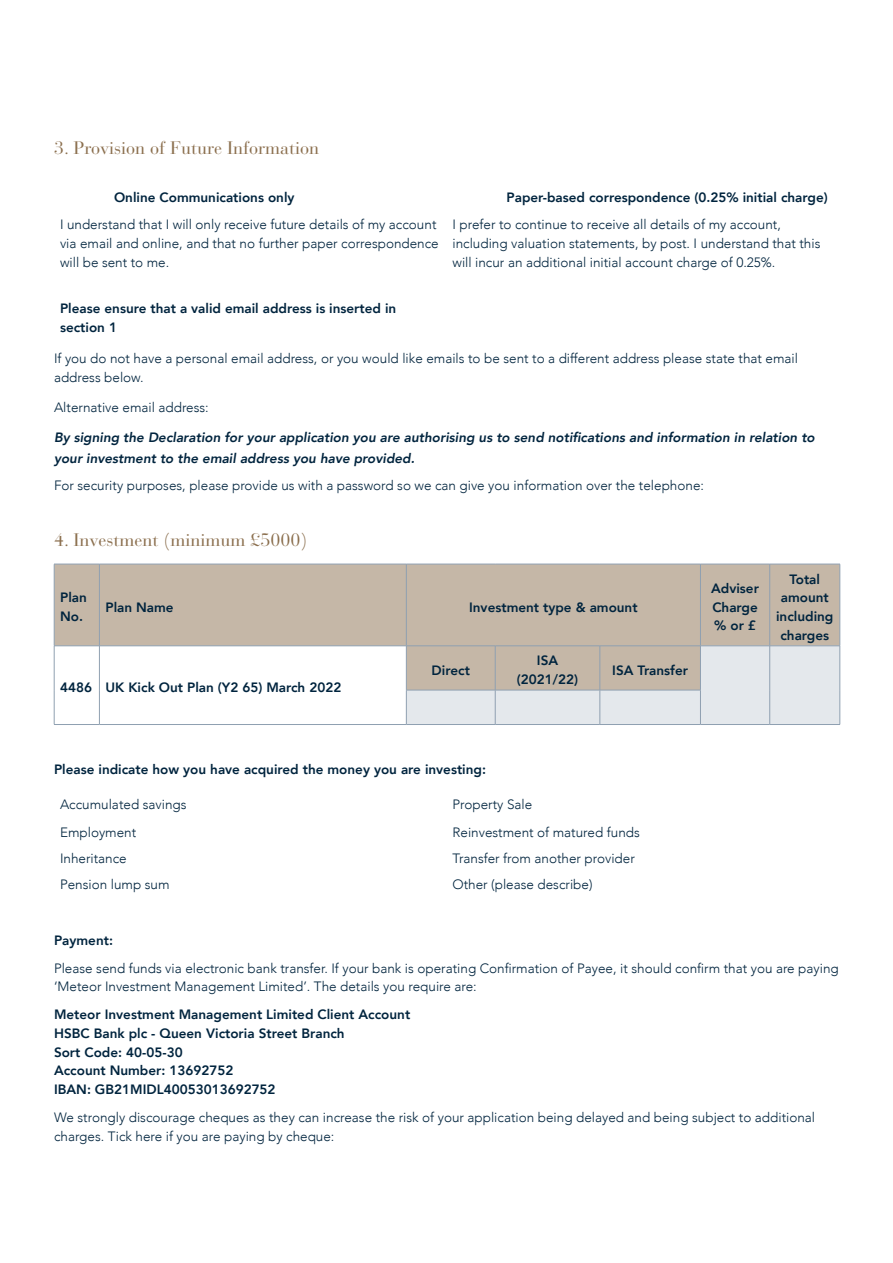
<style>
.page{position:relative;width:893px;height:1263px;background:#fff}
.page>*{position:absolute;margin:0;border:0;box-sizing:border-box;transform-origin:0 0}
.t1{font:18px "Bauer Bodoni Std";color:#8b6f4e}
.t2{font:300 13.5px/18.8px "Avenir";color:#00243e}
.t3{font:800 13.5px/18.8px "Avenir";color:#00243e}
.t4{font:italic 800 13.5px/21px "Avenir";color:#00243e}
</style>
<div class="page">
<svg style="left:55px;top:565px;width:785px;height:125px;fill:#c5b7a7"></svg>
<svg style="left:407px;top:646px;width:433px;height:78px;background:#d7d4d1"></svg>
<hr style="left:54px;top:724px;width:45px;height:1px;background:#8fa0b1">
<hr style="left:99px;top:724px;width:307px;height:1px;background:#8fa0b1">
<hr style="left:700px;top:724px;width:70px;height:1px;background:#8fa0b1">
<hr style="left:770px;top:724px;width:70px;height:1px;background:#8fa0b1">
<hr style="left:54px;top:564px;width:45px;height:1px;background:#8fa0b1">
<hr style="left:54px;top:564px;width:1px;height:82px;background:#8fa0b1">
<hr style="left:99px;top:564px;width:307px;height:1px;background:#8fa0b1">
<hr style="left:99px;top:564px;width:1px;height:82px;background:#8fa0b1">
<hr style="left:406px;top:564px;width:89px;height:1px;background:#8fa0b1">
<hr style="left:406px;top:564px;width:1px;height:82px;background:#8fa0b1">
<hr style="left:495px;top:564px;width:105px;height:1px;background:#8fa0b1">
<hr style="left:600px;top:564px;width:100px;height:1px;background:#8fa0b1">
<hr style="left:700px;top:564px;width:70px;height:1px;background:#8fa0b1">
<hr style="left:700px;top:564px;width:1px;height:82px;background:#8fa0b1">
<hr style="left:770px;top:564px;width:70px;height:1px;background:#8fa0b1">
<hr style="left:769px;top:564px;width:1px;height:82px;background:#8fa0b1">
<hr style="left:840px;top:564px;width:1px;height:82px;background:#8fa0b1">
<hr style="left:54px;top:645px;width:45px;height:1px;background:#8fa0b1">
<hr style="left:54px;top:646px;width:1px;height:44px;background:#8fa0b1">
<hr style="left:99px;top:645px;width:307px;height:1px;background:#8fa0b1">
<hr style="left:99px;top:646px;width:1px;height:44px;background:#8fa0b1">
<hr style="left:54px;top:690px;width:1px;height:34px;background:#8fa0b1">
<hr style="left:99px;top:690px;width:1px;height:34px;background:#8fa0b1">
<hr style="left:406px;top:645px;width:89px;height:1px;background:#8fa0b1">
<hr style="left:406px;top:646px;width:1px;height:44px;background:#8fa0b1">
<hr style="left:495px;top:645px;width:105px;height:1px;background:#8fa0b1">
<hr style="left:495px;top:646px;width:1px;height:44px;background:#8fa0b1">
<hr style="left:600px;top:645px;width:100px;height:1px;background:#8fa0b1">
<hr style="left:600px;top:646px;width:1px;height:44px;background:#8fa0b1">
<hr style="left:700px;top:645px;width:70px;height:1px;background:#8fa0b1">
<hr style="left:700px;top:646px;width:1px;height:44px;background:#8fa0b1">
<hr style="left:770px;top:645px;width:70px;height:1px;background:#8fa0b1">
<hr style="left:769px;top:646px;width:1px;height:44px;background:#8fa0b1">
<hr style="left:840px;top:646px;width:1px;height:44px;background:#8fa0b1">
<hr style="left:769px;top:690px;width:1px;height:34px;background:#8fa0b1">
<hr style="left:840px;top:690px;width:1px;height:34px;background:#8fa0b1">
<hr style="left:406px;top:690px;width:89px;height:1px;background:#8fa0b1">
<hr style="left:406px;top:690px;width:1px;height:34px;background:#8fa0b1">
<hr style="left:495px;top:690px;width:105px;height:1px;background:#8fa0b1">
<hr style="left:495px;top:690px;width:1px;height:34px;background:#8fa0b1">
<hr style="left:600px;top:690px;width:101px;height:1px;background:#8fa0b1">
<hr style="left:600px;top:690px;width:1px;height:34px;background:#8fa0b1">
<hr style="left:700px;top:690px;width:1px;height:34px;background:#8fa0b1">
<hr style="left:406px;top:724px;width:89px;height:1px;background:#8fa0b1">
<hr style="left:495px;top:724px;width:105px;height:1px;background:#8fa0b1">
<hr style="left:600px;top:724px;width:100px;height:1px;background:#8fa0b1">
<h1 class="t1" style="left:54px;top:137px;width:267px">3. Provision of Future Information</h1>
<p class="t3" style="left:114px;top:187px;width:182px">Online Communications only</p>
<p class="t2" style="left:60px;top:215px;width:380px">I understand that I will only receive future details of my account via email and online, and that no further paper correspondence will be sent to me.</p>
<p class="t3" style="left:60px;top:299px;width:338px">Please ensure that a valid email address is inserted in section 1</p>
<p class="t3" style="left:506px;top:188px;width:323px">Paper-based correspondence (0.25% initial charge)</p>
<p class="t2" style="left:452px;top:215px;width:369px">I prefer to continue to receive all details of my account, including valuation statements, by post. I understand that this will incur an additional initial account charge of 0.25%.</p>
<p class="t2" style="left:54px;top:349px;width:746px">If you do not have a personal email address, or you would like emails to be sent to a different address please state that email address below.</p>
<p class="t2" style="left:54px;top:398px;width:156px">Alternative email address:</p>
<p class="t4" style="left:54px;top:426px;width:762px">By signing the Declaration for your application you are authorising us to send notifications and information in relation to your investment to the email address you have provided.</p>
<p class="t2" style="left:54px;top:476px;width:651px">For security purposes, please provide us with a password so we can give you information over the telephone:</p>
<h1 class="t1" style="left:54px;top:529px;width:255px">4. Investment (minimum £5000)</h1>
<p class="t3" style="left:60px;top:588px;width:28px">Plan<br>No.</p>
<p class="t3" style="left:105px;top:598px;width:70px">Plan Name</p>
<p class="t3" style="left:469px;top:598px;width:170px">Investment type &amp; amount</p>
<p class="t3" style="left:60px;top:678px;width:283px">4486 UK Kick Out Plan (Y2 65) March 2022</p>
<p class="t3" style="left:432px;top:661px;width:40px">Direct</p>
<p class="t3" style="left:517px;top:651px;width:63px;text-align:center">ISA (2021/22)</p>
<p class="t3" style="left:612px;top:661px;width:77px">ISA Transfer</p>
<p class="t3" style="left:711px;top:579px;width:49px;text-align:justify">Adviser Charge % or £</p>
<p class="t3" style="left:776px;top:569px;width:59px;text-align:center">Total amount including charges</p>
<p class="t3" style="left:54px;top:760px;width:434px">Please indicate how you have acquired the money you are investing:</p>
<p class="t2" style="left:60px;top:795px;width:128px">Accumulated savings</p>
<p class="t2" style="left:452px;top:795px;width:81px">Property Sale</p>
<p class="t2" style="left:60px;top:822px;width:78px">Employment</p>
<p class="t2" style="left:452px;top:822px;width:189px">Reinvestment of matured funds</p>
<p class="t2" style="left:60px;top:849px;width:68px">Inheritance</p>
<p class="t2" style="left:452px;top:849px;width:184px">Transfer from another provider</p>
<p class="t2" style="left:60px;top:875px;width:111px">Pension lump sum</p>
<p class="t2" style="left:452px;top:875px;width:142px">Other (please describe)</p>
<p class="t3" style="left:54px;top:931px;width:60px">Payment:</p>
<p class="t2" style="left:54px;top:958px;width:786px">Please send funds via electronic bank transfer. If your bank is operating Confirmation of Payee, it should confirm that you are paying ‘Meteor Investment Management Limited’. The details you require are:</p>
<p class="t3" style="left:54px;top:1005px;width:358px">Meteor Investment Management Limited Client Account HSBC Bank plc - Queen Victoria Street Branch<br>Sort Code: 40-05-30<br>Account Number: 13692752<br>IBAN: GB21MIDL40053013692752</p>
<p class="t2" style="left:54px;top:1108px;width:763px">We strongly discourage cheques as they can increase the risk of your application being delayed and being subject to additional charges. Tick here if you are paying by cheque:</p>
</div>
